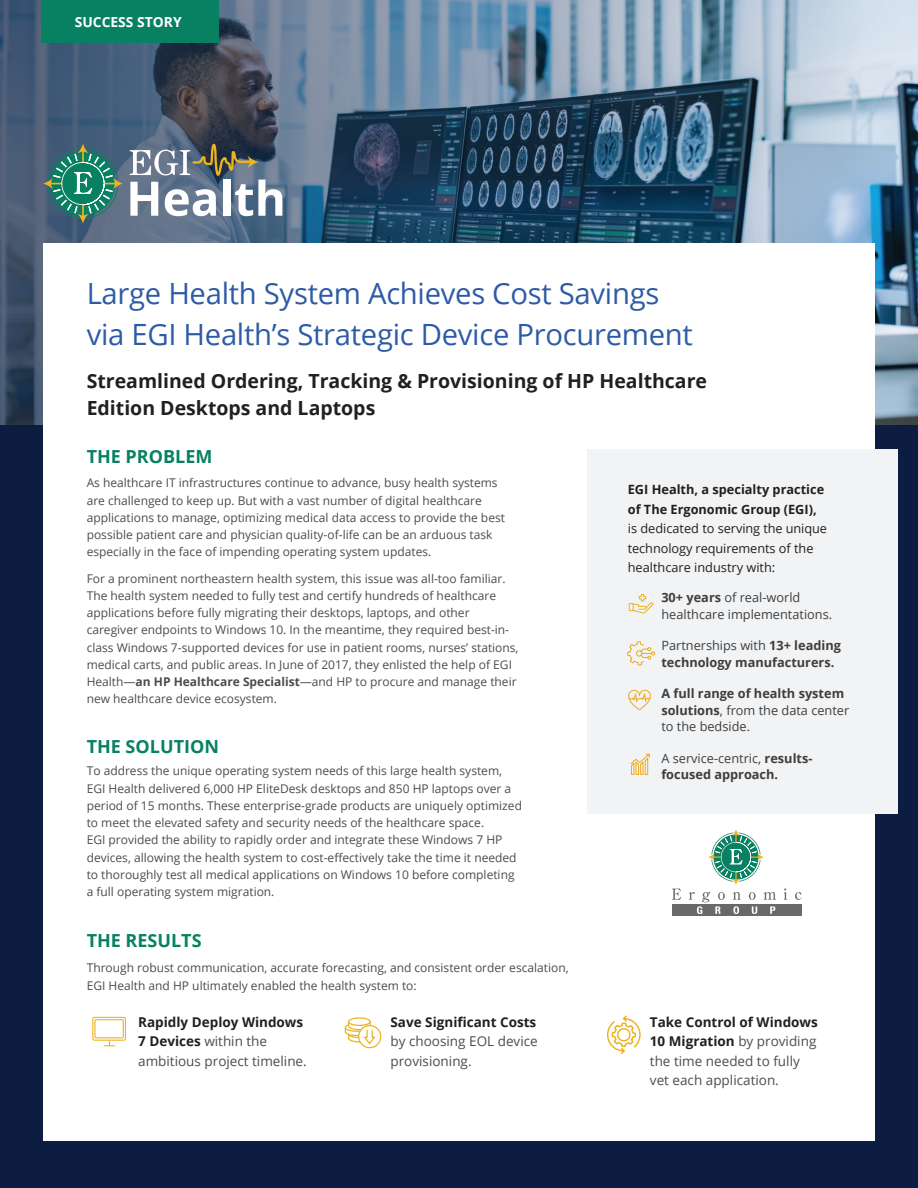
<style>
.page{position:relative;width:918px;height:1188px;background:#fff}
.page>*{position:absolute;margin:0;border:0;box-sizing:border-box;transform-origin:0 0}
.t1{font:29.25px/40.5px "Open Sans";letter-spacing:-.01em;color:#2d5ba5}
.t2{font:700 19.5px/27px "Open Sans";color:#231f20}
.t3{font:700 18px "Open Sans";color:#088162}
.t4{font:700 13.8px "Open Sans";color:#fff}
.t5{font:13.5px/19.5px "Open Sans";color:#4b4c4d}
.t6{font:700 13.5px "Open Sans";color:#231f20}
.t7{font:700 12.75px/16.5px "Open Sans";color:#3e3e3f}
.t8{font:12.75px/19.5px "Open Sans";letter-spacing:-.005em;color:#231f20}
.t9{font:700 12.75px/19.5px "Open Sans";color:#231f20}
.t10{font:12.75px/16.5px "Open Sans";color:#3e3e3f}
.t11{font:12px/17.2px "Open Sans";color:#4b4c4d}
.s1{font-weight:700}
.s2{font-weight:700;color:#231f20}
.s3{font-weight:400}
</style>
<div class="page">
<img style="left:0;top:0;width:918px;height:426px">
<div style="left:0;top:426px;width:918px;height:762px;background:#0d1c41"></div>
<div style="left:43px;top:243px;width:832px;height:897px;background:#fff"></div>
<div style="left:41px;top:0;width:178px;height:42px;background:#088162"></div>
<div style="left:348px;top:1017px;width:23px;height:9px;border:1px solid #edb420;border-radius:50%"></div>
<div style="left:358px;top:1025px;width:23px;height:23px;border:1px solid #edb420;border-radius:50%"></div>
<svg style="left:344px;top:1020px;width:33px;height:26px"></svg>
<svg style="left:607px;top:1015px;width:34px;height:39px"></svg>
<svg style="left:43px;top:144px;width:80px;height:79px;background:#427f78"></svg>
<svg style="left:130px;top:144px;width:152px;height:72px"></svg>
<svg style="left:93px;top:1017px;width:32px;height:23px"></svg>
<div style="left:92px;top:1017px;width:34px;height:24px;border:1px solid #edb420;border-radius:2px"></div>
<div style="left:95px;top:1020px;width:28px;height:18px;background:#fff"></div>
<div style="left:94px;top:1019px;width:30px;height:19px;border:1px solid #edb420"></div>
<svg style="left:104px;top:1041px;width:11px;height:5px"></svg>
<div style="left:587px;top:450px;width:310px;height:364px;background:#f2f3f4"></div>
<div style="left:672px;top:904px;width:130px;height:12px;background:#69696c"></div>
<svg style="left:770px;top:906px;width:5px;height:8px"></svg>
<svg style="left:752px;top:906px;width:5px;height:8px"></svg>
<svg style="left:733px;top:906px;width:6px;height:8px"></svg>
<svg style="left:672px;top:889px;width:9px;height:11px"></svg>
<svg style="left:689px;top:892px;width:36px;height:22px"></svg>
<svg style="left:733px;top:892px;width:8px;height:8px"></svg>
<svg style="left:749px;top:892px;width:7px;height:8px"></svg>
<svg style="left:764px;top:892px;width:12px;height:8px"></svg>
<svg style="left:784px;top:888px;width:3px;height:12px"></svg>
<svg style="left:795px;top:892px;width:7px;height:8px"></svg>
<svg style="left:708px;top:829px;width:56px;height:56px"></svg>
<svg style="left:628px;top:594px;width:26px;height:20px"></svg>
<svg style="left:627px;top:641px;width:29px;height:25px"></svg>
<svg style="left:628px;top:689px;width:23px;height:22px"></svg>
<svg style="left:630px;top:753px;width:20px;height:22px"></svg>
<p class="t4" style="left:75px;top:12px;width:108px">SUCCESS STORY</p>
<h1 class="t1" style="left:87px;top:273px;width:608px">Large Health System Achieves Cost Savings via EGI Health’s Strategic Device Procurement</h1>
<h2 class="t2" style="left:87px;top:367px;width:622px">Streamlined Ordering, Tracking &amp; Provisioning of HP Healthcare<br>Edition Desktops and Laptops</h2>
<h3 class="t3" style="left:87px;top:444px;width:127px">THE PROBLEM</h3>
<p class="t11" style="left:87px;top:474px;width:420px">As healthcare IT infrastructures continue to advance, busy health systems are challenged to keep up. But with a vast number of digital healthcare applications to manage, optimizing medical data access to provide the best possible patient care and physician quality-of-life can be an arduous task especially in the face of impending operating system updates.</p>
<p class="t11" style="left:87px;top:569px;width:433px">For a prominent northeastern health system, this issue was all-too familiar.<br>The health system needed to fully test and certify hundreds of healthcare applications before fully migrating their desktops, laptops, and other caregiver endpoints to Windows 10. In the meantime, they required best-in&shy;class Windows 7-supported devices for use in patient rooms, nurses’ stations, medical carts, and public areas. In June of 2017, they enlisted the help of EGI Health—<span class="s1">an HP Healthcare Specialist</span>—and HP to procure and manage their new healthcare device ecosystem.</p>
<h3 class="t3" style="left:87px;top:734px;width:134px">THE SOLUTION</h3>
<p class="t11" style="left:87px;top:762px;width:437px">To address the unique operating system needs of this large health system, EGI Health delivered 6,000 HP EliteDesk desktops and 850 HP laptops over a period of 15 months. These enterprise-grade products are uniquely optimized to meet the elevated safety and security needs of the healthcare space.<br>EGI provided the ability to rapidly order and integrate these Windows 7 HP devices, allowing the health system to cost-effectively take the time it needed to thoroughly test all medical applications on Windows 10 before completing a full operating system migration.</p>
<h3 class="t3" style="left:87px;top:928px;width:116px">THE RESULTS</h3>
<p class="t11" style="left:87px;top:959px;width:484px">Through robust communication, accurate forecasting, and consistent order escalation,<br>EGI Health and HP ultimately enabled the health system to:</p>
<p class="t5" style="left:138px;top:1012px;width:170px"><span class="s2">Rapidly Deploy Windows<br>7 Devices</span> within the ambitious project timeline.</p>
<p class="t6" style="left:391px;top:1012px;width:147px">Save Significant Costs</p>
<p class="t5" style="left:391px;top:1031px;width:149px">by choosing EOL device provisioning.</p>
<p class="t9" style="left:628px;top:479px;width:198px">EGI Health, a specialty practice of The Ergonomic Group (EGI),</p>
<p class="t8" style="left:628px;top:518px;width:201px">is dedicated to serving the unique technology requirements of the healthcare industry with:</p>
<p class="t10" style="left:661px;top:589px;width:172px"><span class="s1">30+ years</span> of real-world healthcare implementations.</p>
<p class="t7" style="left:661px;top:637px;width:181px"><span class="s3">Partnerships with</span> 13+ leading technology manufacturers.</p>
<p class="t7" style="left:661px;top:685px;width:189px">A full range of health system solutions<span class="s3">, from the data center to the bedside.</span></p>
<p class="t7" style="left:661px;top:750px;width:153px"><span class="s3">A service-centric,</span> results&shy;focused approach.</p>
<p class="t5" style="left:650px;top:1012px;width:169px"><span class="s2">Take Control of Windows<br>10 Migration</span> by providing the time needed to fully vet each application.</p>
</div>
